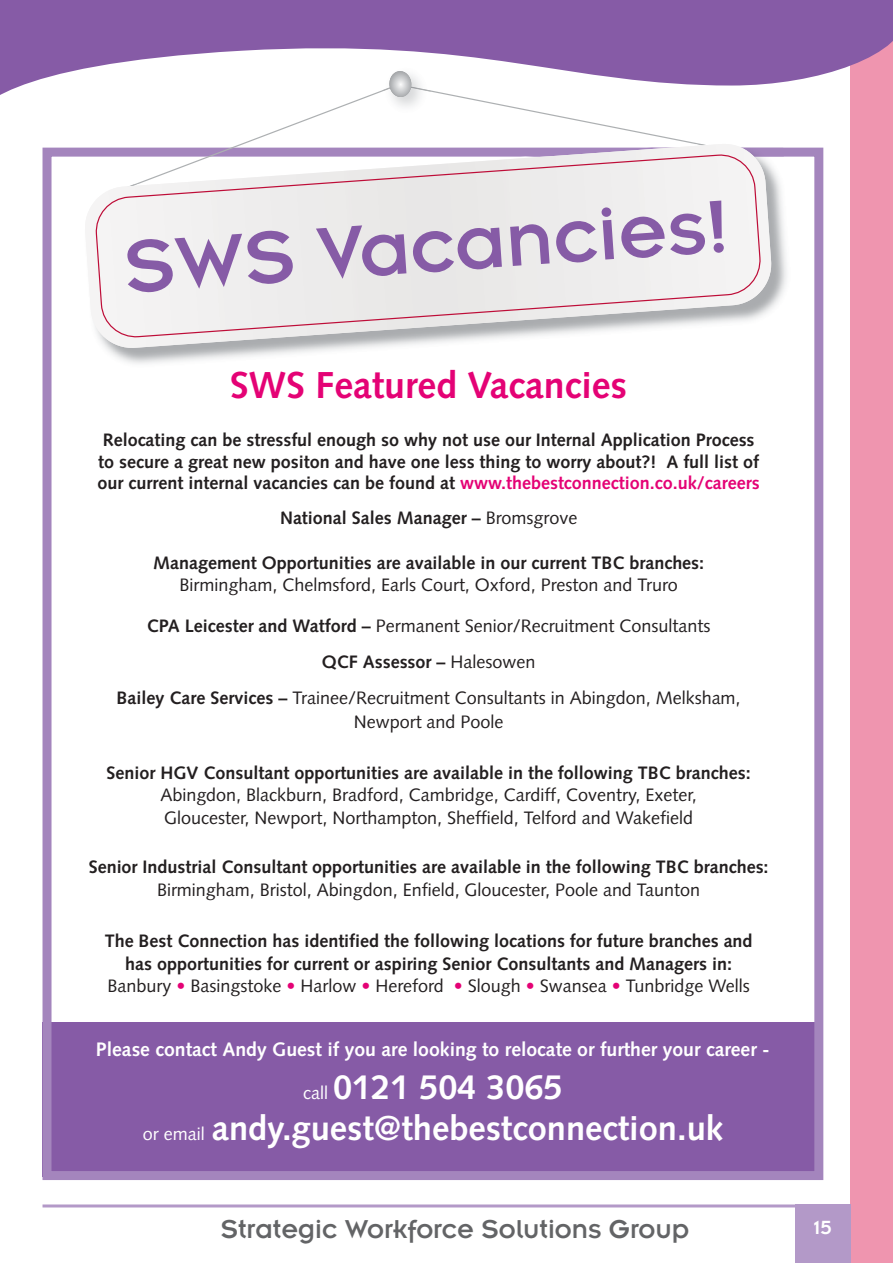
<style>
.page{position:relative;width:893px;height:1263px;background:#fff}
.page>*{position:absolute;margin:0;border:0;box-sizing:border-box;transform-origin:0 0}
.t1{font:81px "Insignia";color:#865ba6}
.t2{font:700 37.5px "Syntax";color:#e40275}
.t3{font:700 34.5px/41.4px "Syntax";color:#fff;text-align:center}
.t4{font:28.5px "Insignia";color:#636466}
.t5{font:21px "Insignia";color:#fff}
.t6{font:700 19.5px "Syntax";color:#fff}
.t7{font:700 18px/21.6px "Syntax";color:#231f20}
.t8{font:18px/36px "Syntax";color:#231f20;text-align:center}
.s1{color:#e40275}
.s2{font-weight:400}
.s3{font-weight:700}
.s4{font-weight:400;color:#e40275}
.s5{font-weight:400;font-size:18px}
</style>
<div class="page">
<div style="left:850px;top:0;width:43px;height:1263px;background:#ef95af"></div>
<hr style="left:43px;top:1204px;width:806px;height:3px;background:#b399c8">
<svg style="left:0;top:5px;width:893px;height:90px;fill:#865ba6"></svg>
<div style="left:795px;top:1204px;width:55px;height:59px;background:#b399c8"></div>
<div style="left:0;top:0;width:893px;height:5px;background:#865ba6"></div>
<div style="left:43px;top:1022px;width:780px;height:155px;background:#865ba6"></div>
<div style="left:43px;top:148px;width:780px;height:1032px;border:9px solid #a485bd"></div>
<img style="left:79px;top:157px;width:717px;height:207px">
<img style="left:773px;top:148px;width:11px;height:9px">
<svg style="left:84px;top:146px;width:689px;height:203px"></svg>
<svg style="left:94px;top:153px;width:668px;height:186px"></svg>
<img style="left:381px;top:63px;width:51px;height:8px">
<svg style="left:114px;top:71px;width:622px;height:123px"></svg>
<h1 class="t1" style="left:123px;top:242px;width:607px;rotate:-4deg">SWS Vacancies!</h1>
<h2 class="t2" style="left:230px;top:370px;width:398px">SWS Featured Vacancies</h2>
<p class="t7" style="left:98px;top:431px;width:664px">Relocating can be stressful enough so why not use our Internal Application Process to secure a great new positon and have one less thing to worry about?! A full list of our current internal vacancies can be found at <span class="s1">www.thebestconnection.co.uk/careers</span></p>
<p class="t7" style="left:280px;top:509px;width:299px">National Sales Manager – <span class="s2">Bromsgrove</span></p>
<p class="t7" style="left:153px;top:554px;width:553px">Management Opportunities are available in our current TBC branches:</p>
<p class="t8" style="left:179px;top:569px;width:500px">Birmingham, Chelmsford, Earls Court, Oxford, Preston and Truro</p>
<p class="t8" style="left:117px;top:609px;width:625px"><span class="s3">CPA Leicester and Watford –</span> Permanent Senior/Recruitment Consultants<br><span class="s3">QCF Assessor –</span> Halesowen<br><span class="s3">Bailey Care Services –</span> Trainee/Recruitment Consultants in Abingdon, Melksham,</p>
<p class="t8" style="left:354px;top:705px;width:151px">Newport and Poole</p>
<p class="t7" style="left:107px;top:764px;width:646px">Senior HGV Consultant opportunities are available in the following TBC branches:</p>
<p class="t8" style="left:160px;top:786px;width:538px;line-height:22.5px;text-align:left">Abingdon, Blackburn, Bradford, Cambridge, Cardiff, Coventry, Exeter,<br>Gloucester, Newport, Northampton, Sheffield, Telford and Wakefield</p>
<p class="t7" style="left:89px;top:858px;width:681px">Senior Industrial Consultant opportunities are available in the following TBC branches:</p>
<p class="t8" style="left:157px;top:873px;width:545px">Birmingham, Bristol, Abingdon, Enfield, Gloucester, Poole and Taunton</p>
<p class="t7" style="left:105px;top:931px;width:649px;line-height:22.5px;text-align:center">The Best Connection has identified the following locations for future branches and has opportunities for current or aspiring Senior Consultants and Managers in:<br><span class="s2">Banbury</span> <span class="s4">•</span> <span class="s2">Basingstoke</span> <span class="s4">•</span> <span class="s2">Harlow</span> <span class="s4">•</span> <span class="s2">Hereford</span> <span class="s4">•</span> <span class="s2">Slough</span> <span class="s4">•</span> <span class="s2">Swansea</span> <span class="s4">•</span> <span class="s2">Tunbridge Wells</span></p>
<p class="t6" style="left:96px;top:1042px;width:675px">Please contact Andy Guest if you are looking to relocate or further your career -</p>
<h3 class="t3" style="left:143px;top:1069px;width:582px"><span class="s5">call</span> 0121 504 3065<br><span class="s5">or email</span> andy.guest@thebestconnection.uk</h3>
<h3 class="t4" style="left:221px;top:1220px;width:470px">Strategic Workforce Solutions Group</h3>
<p class="t5" style="left:814px;top:1220px;width:19px">15</p>
</div>
